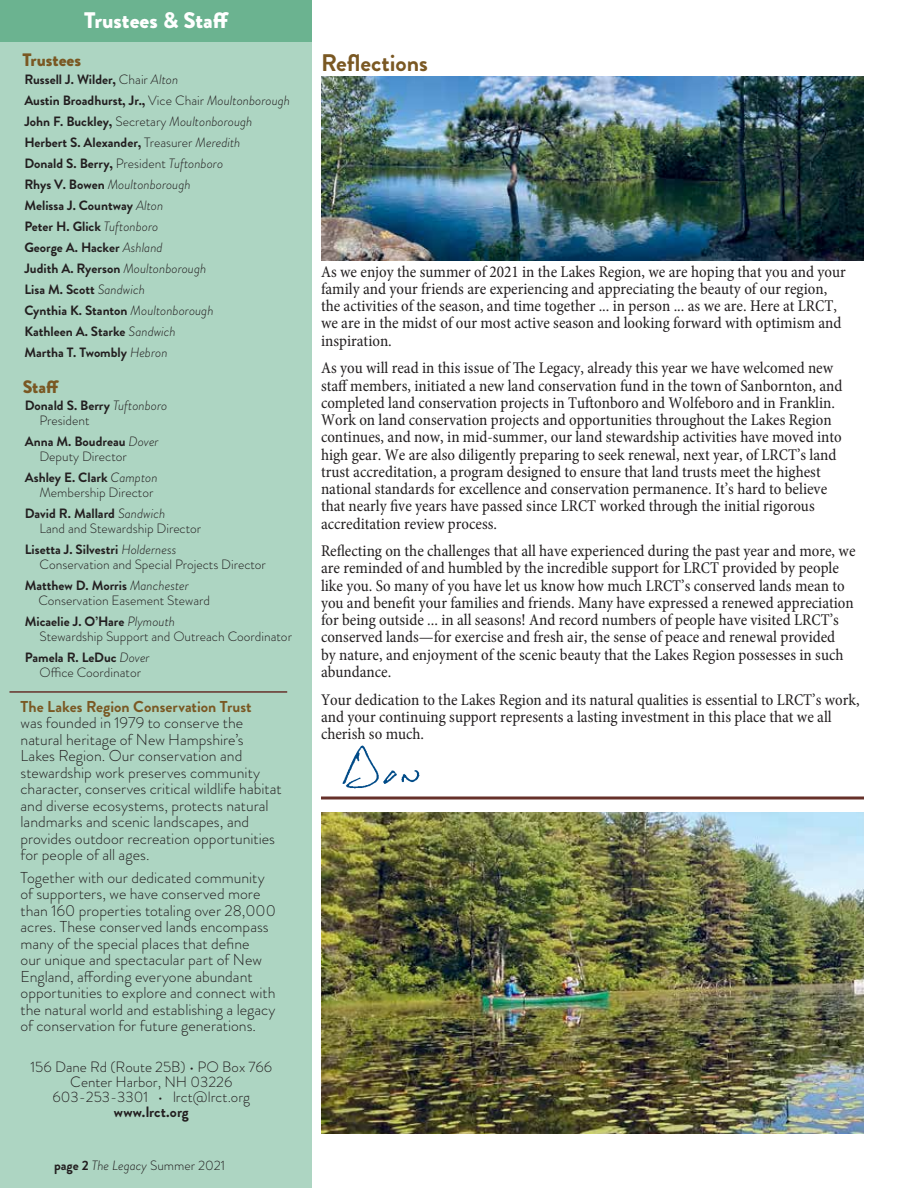
<style>
.page{position:relative;width:918px;height:1188px;background:#fff}
.page>*{position:absolute;margin:0;border:0;box-sizing:border-box;transform-origin:0 0}
.t1{font:700 24px "Brandon Grotesque";color:#7a5823}
.t2{font:900 22.5px "Brandon Grotesque";color:#fff}
.t3{font:900 18px "Brandon Grotesque";color:#7a5823}
.t4{font:condensed 16.5px/17.2px "Minion Pro";color:#231f20}
.t5{font:300 15.75px/16.5px "Brandon Grotesque";color:#231f20}
.t6{font:700 15.75px "Brandon Grotesque";color:#7a5823}
.t7{font:300 15px/15px "Brandon Grotesque";color:#231f20;text-align:center}
.t8{font:700 15px "Brandon Grotesque";letter-spacing:.005em;color:#231f20}
.t9{font:700 13.5px/21px "Brandon Grotesque";color:#231f20}
.t10{font:300 13.5px/15px "Brandon Grotesque";color:#231f20}
.s1{font-weight:300}
.s2{font-weight:300;font-style:italic}
.s3{font-weight:700}
.s4{font-style:italic}
</style>
<div class="page">
<img style="left:321px;top:77px;width:543px;height:183px">
<img style="left:342px;top:745px;width:78px;height:44px">
<div style="left:0;top:41px;width:312px;height:1147px;background:#add5c2"></div>
<hr style="left:9px;top:691px;width:278px;height:2px;background:#66312a">
<div style="left:0;top:0;width:312px;height:41px;background:#6bb390"></div>
<svg style="left:321px;top:796px;width:543px;height:4px;background:#8c645f"></svg>
<img style="left:321px;top:813px;width:543px;height:321px">
<h2 class="t2" style="left:84px;top:5px;width:146px">Trustees &amp; Staff</h2>
<p class="t3" style="left:22px;top:47px;width:60px">Trustees</p>
<p class="t9" style="left:24px;top:69px;width:267px">Russell J. Wilder, <span class="s1">Chair</span> <span class="s2">Alton<br></span>Austin Broadhurst, Jr., <span class="s1">Vice Chair</span> <span class="s2">Moultonborough<br></span>John F. Buckley, <span class="s1">Secretary</span> <span class="s2">Moultonborough<br></span>Herbert S. Alexander, <span class="s1">Treasurer</span> <span class="s2">Meredith<br></span>Donald S. Berry, <span class="s1">President</span> <span class="s2">Tuftonboro<br></span>Rhys V. Bowen <span class="s2">Moultonborough<br></span>Melissa J. Countway <span class="s2">Alton<br></span>Peter H. Glick <span class="s2">Tuftonboro<br></span>George A. Hacker <span class="s2">Ashland<br></span>Judith A. Ryerson <span class="s2">Moultonborough<br></span>Lisa M. Scott <span class="s2">Sandwich<br></span>Cynthia K. Stanton <span class="s2">Moultonborough<br></span>Kathleen A. Starke <span class="s2">Sandwich<br></span>Martha T. Twombly <span class="s2">Hebron</span></p>
<p class="t3" style="left:23px;top:374px;width:38px">Staff</p>
<p class="t9" style="left:39px;top:398px;width:129px;line-height:15px;text-indent:-15px">Donald S. Berry <span class="s2">Tuftonboro<br></span><span class="s1">President</span></p>
<p class="t9" style="left:39px;top:434px;width:121px;line-height:15px;text-indent:-15px">Anna M. Boudreau <span class="s2">Dover<br></span><span class="s1">Deputy Director</span></p>
<p class="t10" style="left:39px;top:470px;width:120px;text-indent:-15px"><span class="s3">Ashley E. Clark</span> <span class="s4">Campton<br></span>Membership Director</p>
<p class="t10" style="left:39px;top:506px;width:163px;text-indent:-15px"><span class="s3">David R. Mallard</span> <span class="s4">Sandwich<br></span>Land and Stewardship Director</p>
<p class="t10" style="left:39px;top:542px;width:228px;text-indent:-15px"><span class="s3">Lisetta J. Silvestri</span> <span class="s4">Holderness<br></span>Conservation and Special Projects Director</p>
<p class="t10" style="left:38px;top:578px;width:173px;text-indent:-14px"><span class="s3">Matthew D. Morris</span> <span class="s4">Manchester<br></span>Conservation Easement Steward</p>
<p class="t10" style="left:39px;top:614px;width:254px;text-indent:-15px"><span class="s3">Micaelie J. O’Hare</span> <span class="s4">Plymouth<br></span>Stewardship Support and Outreach Coordinator</p>
<p class="t10" style="left:25px;top:650px;width:126px;text-align:center"><span class="s3">Pamela R. LeDuc</span> <span class="s4">Dover<br></span>Office Coordinator</p>
<p class="t6" style="left:21px;top:695px;width:233px">The Lakes Region Conservation Trust</p>
<p class="t5" style="left:21px;top:714px;width:263px">was founded in 1979 to conserve the natural heritage of New Hampshire’s Lakes Region. Our conservation and stewardship work preserves community character, conserves critical wildlife habitat and diverse ecosystems, protects natural landmarks and scenic landscapes, and provides outdoor recreation opportunities for people of all ages.</p>
<p class="t5" style="left:21px;top:869px;width:257px">Together with our dedicated community of supporters, we have conserved more than 160 properties totaling over 28,000 acres. These conserved lands encompass many of the special places that define<br>our unique and spectacular part of New England, affording everyone abundant opportunities to explore and connect with the natural world and establishing a legacy of conservation for future generations.</p>
<p class="t7" style="left:30px;top:1059px;width:243px">156 Dane Rd (Route 25B) • PO Box 766<br>Center Harbor, NH 03226<br>603-253-3301 • lrct@lrct.org</p>
<p class="t8" style="left:114px;top:1101px;width:76px">www.lrct.org</p>
<p class="t10" style="left:54px;top:1158px;width:173px"><span class="s3">page 2</span> <span class="s4">The Legacy</span> Summer 2021</p>
<h1 class="t1" style="left:321px;top:46px;width:108px">Reflections</h1>
<p class="t4" style="left:321px;top:263px;width:526px">As we enjoy the summer of 2021 in the Lakes Region, we are hoping that you and your family and your friends are experiencing and appreciating the beauty of our region, the activities of the season, and time together ... in person ... as we are. Here at LRCT, we are in the midst of our most active season and looking forward with optimism and inspiration.</p>
<p class="t4" style="left:321px;top:360px;width:523px">As you will read in this issue of The Legacy, already this year we have welcomed new staff members, initiated a new land conservation fund in the town of Sanbornton, and completed land conservation projects in Tuftonboro and Wolfeboro and in Franklin.<br>Work on land conservation projects and opportunities throughout the Lakes Region continues, and now, in mid-summer, our land stewardship activities have moved into high gear. We are also diligently preparing to seek renewal, next year, of LRCT’s land trust accreditation, a program designed to ensure that land trusts meet the highest national standards for excellence and conservation permanence. It’s hard to believe that nearly five years have passed since LRCT worked through the initial rigorous accreditation review process.</p>
<p class="t4" style="left:321px;top:543px;width:536px">Reflecting on the challenges that all have experienced during the past year and more, we are reminded of and humbled by the incredible support for LRCT provided by people like you. So many of you have let us know how much LRCT’s conserved lands mean to you and benefit your families and friends. Many have expressed a renewed appreciation for being outside ... in all seasons! And record numbers of people have visited LRCT’s conserved lands—for exercise and fresh air, the sense of peace and renewal provided<br>by nature, and enjoyment of the scenic beauty that the Lakes Region possesses in such abundance.</p>
<p class="t4" style="left:321px;top:691px;width:540px">Your dedication to the Lakes Region and its natural qualities is essential to LRCT’s work, and your continuing support represents a lasting investment in this place that we all cherish so much.</p>
</div>
